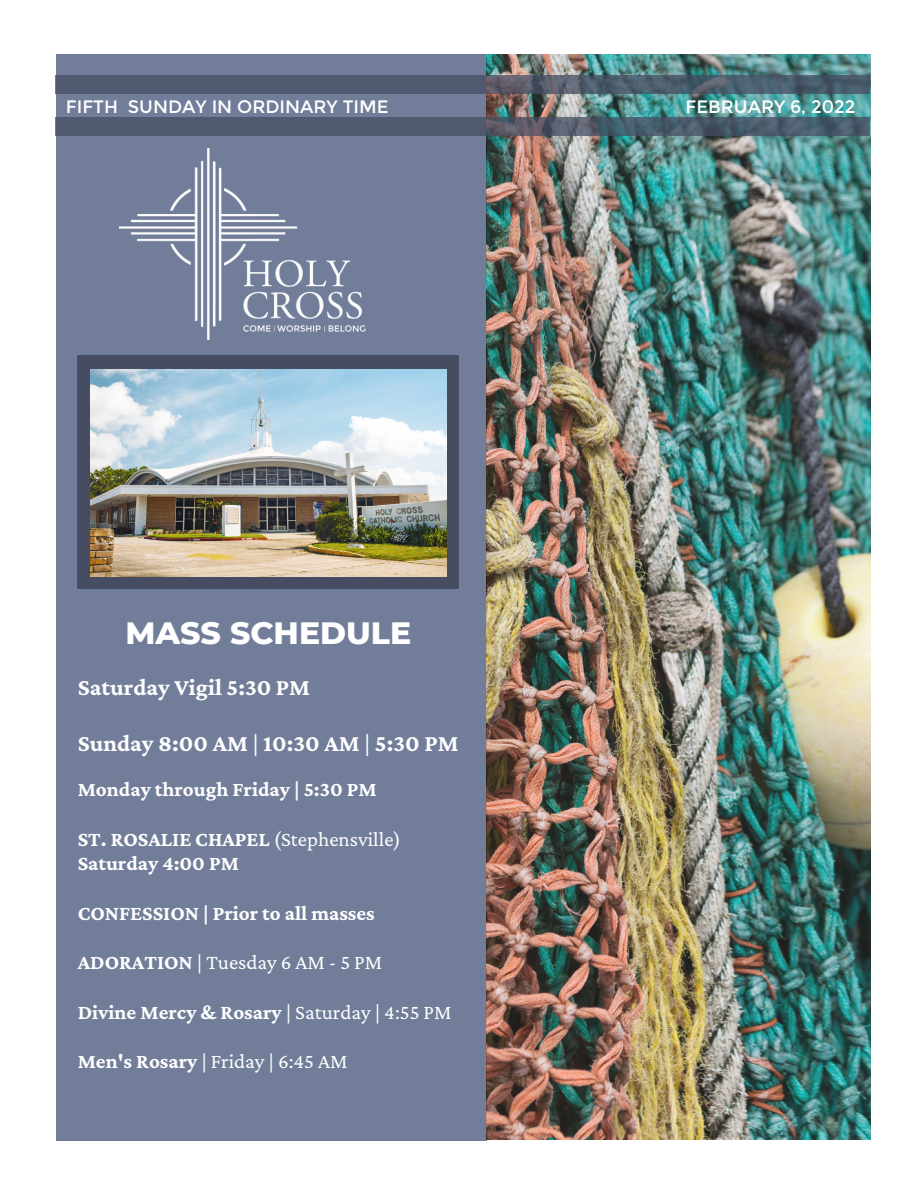
<style>
.page{position:relative;width:918px;height:1188px;background:#fff}
.page>*{position:absolute;margin:0;border:0;box-sizing:border-box;transform-origin:0 0}
.t1{font:800 31.5px "Montserrat";color:#fff}
.t2{font:700 24px "Crimson Pro";color:#fff}
.t3{font:700 21px "Crimson Pro";color:#fff}
.t4{font:21px "Crimson Pro";color:#fff}
.t5{font:18px "Montserrat";color:#fff}
.s1{font-weight:400}
.s2{font-weight:700}
</style>
<div class="page">
<div style="left:56px;top:54px;width:431px;height:1087px;background:#717d99"></div>
<div style="left:78px;top:355px;width:381px;height:234px;background:#464d62"></div>
<img style="left:90px;top:369px;width:357px;height:207px">
<img style="left:119px;top:149px;width:247px;height:191px">
<img style="left:487px;top:54px;width:383px;height:1086px">
<svg style="left:56px;top:117px;width:814px;height:19px;background:#4e5a6d"></svg>
<svg style="left:56px;top:75px;width:814px;height:19px;background:#4f5b6e"></svg>
<p class="t5" style="left:66px;top:96px;width:324px">FIFTH SUNDAY IN ORDINARY TIME</p>
<p class="t1" style="left:125px;top:613px;width:287px">MASS SCHEDULE</p>
<p class="t2" style="left:78px;top:673px;width:234px">Saturday Vigil 5:30 PM</p>
<p class="t2" style="left:78px;top:730px;width:382px">Sunday 8:00 AM <span class="s1">|</span> 10:30 AM <span class="s1">|</span> 5:30 PM</p>
<p class="t3" style="left:78px;top:777px;width:301px">Monday through Friday | 5:30 PM</p>
<p class="t3" style="left:78px;top:827px;width:325px">ST. ROSALIE CHAPEL <span class="s1">(Stephensville)</span></p>
<p class="t3" style="left:78px;top:851px;width:163px">Saturday 4:00 PM</p>
<p class="t3" style="left:78px;top:901px;width:299px">CONFESSION | Prior to all masses</p>
<p class="t4" style="left:78px;top:950px;width:306px"><span class="s2">ADORATION</span> | Tuesday 6 AM - 5 PM</p>
<p class="t3" style="left:78px;top:1000px;width:375px">Divine Mercy &amp; Rosary <span class="s1">| Saturday | 4:55 PM</span></p>
<p class="t4" style="left:78px;top:1049px;width:271px"><span class="s2">Men's Rosary</span> | Friday | 6:45 AM</p>
<p class="t5" style="left:686px;top:95px;width:171px">FEBRUARY 6, 2022</p>
</div>
